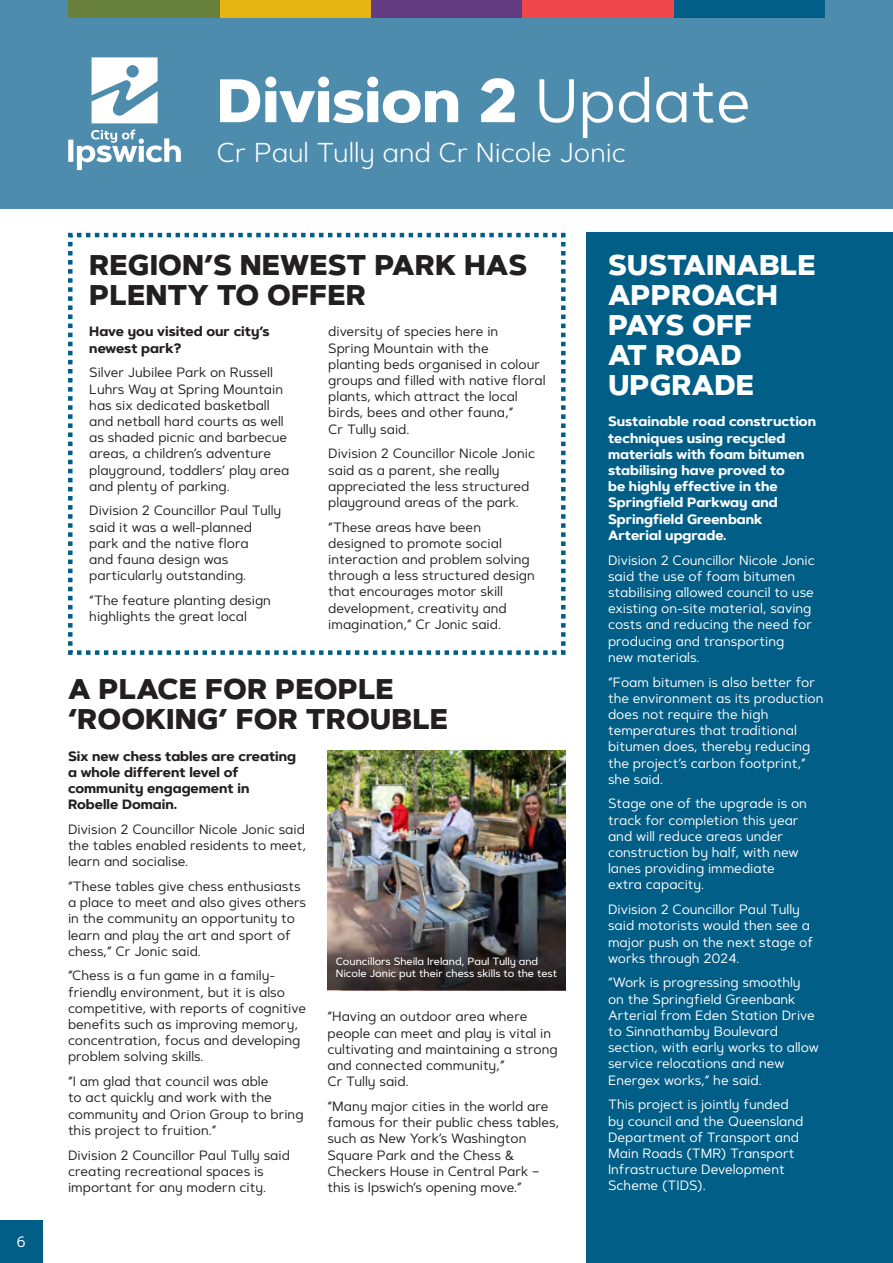
<style>
.page{position:relative;width:893px;height:1263px;background:#fff}
.page>*{position:absolute;margin:0;border:0;box-sizing:border-box;transform-origin:0 0}
.t1{font:800 61.2px "Artegra Sans Alt";color:#fff}
.t2{font:800 28.5px/30px "Artegra Sans Alt";color:#231f20}
.t3{font:800 28.5px/30px "Artegra Sans Alt";color:#fff}
.t4{font:300 27.3px "Artegra Sans Alt";color:#fff}
.t5{font:15px "Artegra Sans Alt";color:#fff}
.Body{font:13.5px/16.2px "Artegra Sans Alt";color:#231f20}
.Body_white{font:13.5px/16.2px "Artegra Sans Alt";color:#fff}
.Body_white-2{font:700 13.5px/16.2px "Artegra Sans Alt";color:#fff}
.Body-2{font:700 13.5px/16.2px "Artegra Sans Alt";color:#231f20}
.t6{font:500 10.5px/12.6px "Artegra Sans Alt";color:#fff}
.s1{font-weight:400}
</style>
<div class="page">
<div style="left:587px;top:233px;width:306px;height:1030px;background:#005e87"></div>
<svg style="left:68px;top:232px;width:498px;height:423px"></svg>
<div style="left:0;top:1220px;width:43px;height:43px;background:#005e87"></div>
<div style="left:0;top:0;width:893px;height:209px;background:#4e8cae"></div>
<svg style="left:92px;top:57px;width:66px;height:66px"></svg>
<svg style="left:68px;top:129px;width:113px;height:41px"></svg>
<div style="left:673px;top:0;width:152px;height:17px;background:#005e87"></div>
<div style="left:371px;top:0;width:151px;height:17px;background:#633b81"></div>
<div style="left:219px;top:0;width:152px;height:17px;background:#e7b513"></div>
<div style="left:522px;top:0;width:151px;height:17px;background:#ef454d"></div>
<div style="left:68px;top:0;width:152px;height:17px;background:#67803b"></div>
<img style="left:327px;top:750px;width:238px;height:163px">
<svg style="left:327px;top:913px;width:239px;height:77px;background:#494243"></svg>
<p class="t5" style="left:17px;top:1232px;width:11px">6</p>
<p class="t1" style="left:217px;top:54px;width:536px">Division 2 <span class="s1">Update</span></p>
<p class="t4" style="left:217px;top:134px;width:411px">Cr Paul Tully and Cr Nicole Jonic</p>
<p class="t2" style="left:89px;top:250px;width:439px">REGION’S NEWEST PARK HAS<br>PLENTY TO OFFER</p>
<p class="Body-2" style="left:89px;top:324px;width:182px">Have you visited our city’s newest park?</p>
<p class="Body" style="left:89px;top:364px;width:202px">Silver Jubilee Park on Russell<br>Luhrs Way at Spring Mountain has six dedicated basketball and netball hard courts as well as shaded picnic and barbecue areas, a children’s adventure playground, toddlers’ play area and plenty of parking.</p>
<p class="Body" style="left:89px;top:502px;width:193px">Division 2 Councillor Paul Tully said it was a well-planned park and the native flora<br>and fauna design was particularly outstanding.</p>
<p class="Body" style="left:89px;top:592px;width:183px">“The feature planting design highlights the great local</p>
<p class="Body" style="left:328px;top:323px;width:219px">diversity of species here in<br>Spring Mountain with the<br>planting beds organised in colour groups and filled with native floral plants, which attract the local birds, bees and other fauna,”<br>Cr Tully said.</p>
<p class="Body" style="left:328px;top:445px;width:208px">Division 2 Councillor Nicole Jonic said as a parent, she really appreciated the less structured playground areas of the park.</p>
<p class="Body" style="left:328px;top:519px;width:208px">“These areas have been designed to promote social interaction and problem solving through a less structured design that encourages motor skill development, creativity and imagination,” Cr Jonic said.</p>
<p class="t2" style="left:68px;top:674px;width:382px">A PLACE FOR PEOPLE ‘ROOKING’ FOR TROUBLE</p>
<p class="Body-2" style="left:68px;top:748px;width:230px">Six new chess tables are creating a whole different level of community engagement in<br>Robelle Domain.</p>
<p class="Body" style="left:68px;top:821px;width:240px;text-align:justify">Division 2 Councillor Nicole Jonic said the tables enabled residents to meet, learn and socialise.</p>
<p class="Body" style="left:68px;top:878px;width:240px">“These tables give chess enthusiasts a place to meet and also gives others in the community an opportunity to learn and play the art and sport of chess,” Cr Jonic said.</p>
<p class="Body" style="left:68px;top:967px;width:240px">“Chess is a fun game in a family&shy;friendly environment, but it is also competitive, with reports of cognitive benefits such as improving memory, concentration, focus and developing problem solving skills.</p>
<p class="Body" style="left:68px;top:1073px;width:237px">“I am glad that council was able<br>to act quickly and work with the community and Orion Group to bring this project to fruition.”</p>
<p class="Body" style="left:68px;top:1146px;width:223px">Division 2 Councillor Paul Tully said creating recreational spaces is important for any modern city.</p>
<p class="t6" style="left:336px;top:955px;width:223px">Councillors Sheila Ireland, Paul Tully and<br>Nicole Jonic put their chess skills to the test</p>
<p class="Body" style="left:327px;top:1008px;width:232px">“Having an outdoor area where people can meet and play is vital in cultivating and maintaining a strong and connected community,”<br>Cr Tully said.</p>
<p class="Body" style="left:327px;top:1098px;width:233px">“Many major cities in the world are famous for their public chess tables, such as New York’s Washington<br>Square Park and the Chess &amp;<br>Checkers House in Central Park – this is Ipswich’s opening move.”</p>
<p class="t3" style="left:608px;top:250px;width:209px">SUSTAINABLE<br>APPROACH<br>PAYS OFF<br>AT ROAD<br>UPGRADE</p>
<p class="Body_white-2" style="left:608px;top:414px;width:210px">Sustainable road construction techniques using recycled materials with foam bitumen stabilising have proved to<br>be highly effective in the<br>Springfield Parkway and<br>Springfield Greenbank<br>Arterial upgrade.</p>
<p class="Body_white" style="left:608px;top:551px;width:208px">Division 2 Councillor Nicole Jonic said the use of foam bitumen stabilising allowed council to use existing on-site material, saving costs and reducing the need for producing and transporting<br>new materials.</p>
<p class="Body_white" style="left:608px;top:673px;width:217px">“Foam bitumen is also better for the environment as its production does not require the high temperatures that traditional bitumen does, thereby reducing the project’s carbon footprint,” she said.</p>
<p class="Body_white" style="left:608px;top:795px;width:200px">Stage one of the upgrade is on track for completion this year and will reduce areas under construction by half, with new lanes providing immediate extra capacity.</p>
<p class="Body_white" style="left:608px;top:901px;width:206px">Division 2 Councillor Paul Tully said motorists would then see a major push on the next stage of works through 2024.</p>
<p class="Body_white" style="left:608px;top:974px;width:212px">“Work is progressing smoothly on the Springfield Greenbank<br>Arterial from Eden Station Drive to Sinnathamby Boulevard section, with early works to allow service relocations and new<br>Energex works,” he said.</p>
<p class="Body_white" style="left:608px;top:1096px;width:197px">This project is jointly funded by council and the Queensland<br>Department of Transport and<br>Main Roads (TMR) Transport<br>Infrastructure Development<br>Scheme (TIDS).</p>
</div>
